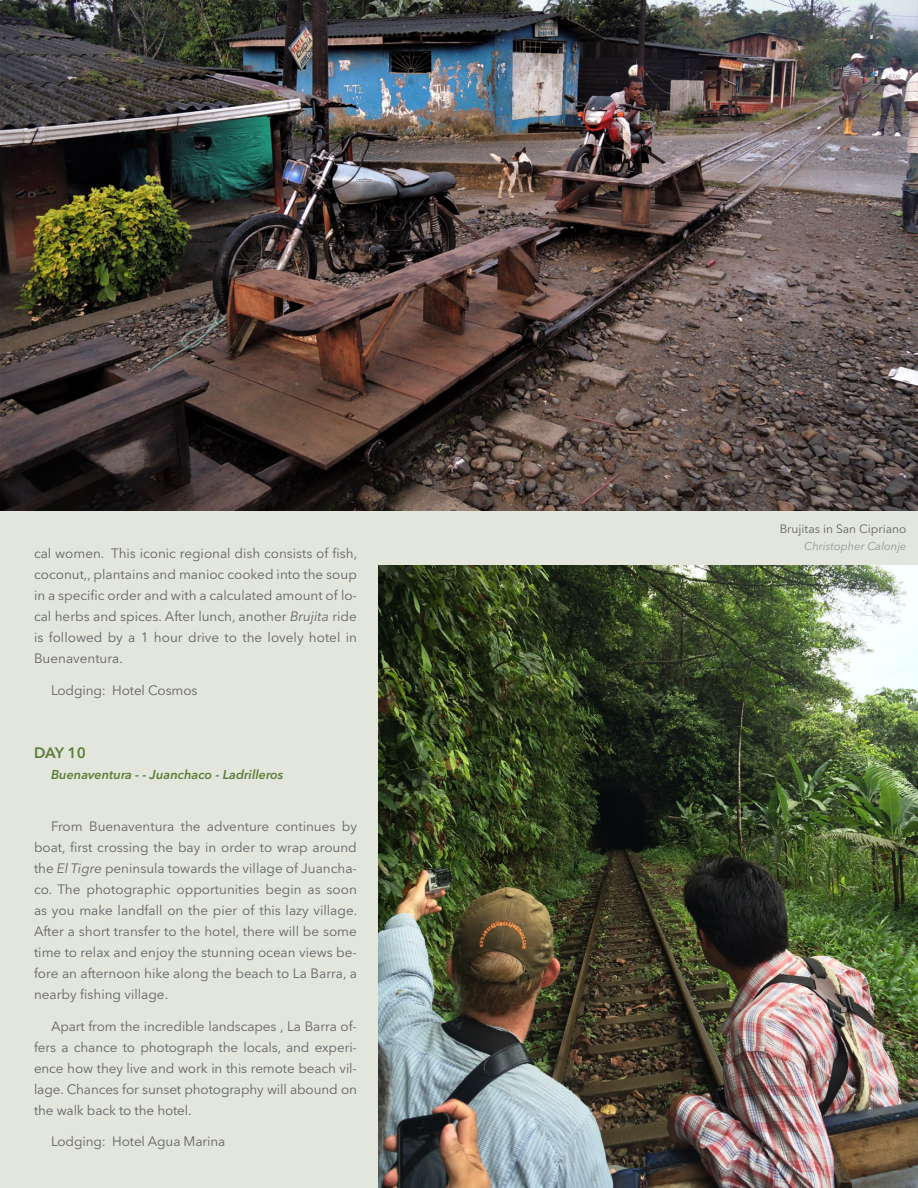
<style>
.page{position:relative;width:918px;height:1188px;background:#e3e6dd}
.page>*{position:absolute;margin:0;border:0;box-sizing:border-box;transform-origin:0 0}
.Titulos{font:600 15px "Avenir Next LT Pro";color:#5a7d37}
.Parrafos{font:13.5px/21px "Avenir Next LT Pro";letter-spacing:-.005em;color:#636366;text-align:justify}
.Subtitulo{font:italic 600 12.75px "Avenir Next LT Pro";color:#5a7d37}
.Pie_de_foto_GRIS_IZQ{font:12px "Avenir Next LT Pro";color:#636366}
.Pie_de_foto_AUTOR_GR{font:italic 11.25px "Avenir Next LT Pro";color:#939598}
.s1{font-style:italic}
</style>
<div class="page">
<img style="left:1px;top:0;width:917px;height:511px">
<img style="left:379px;top:565px;width:539px;height:623px">
<p class="Parrafos" style="left:34px;top:543px;width:325px">cal women. This iconic regional dish consists of fish, coconut,, plantains and manioc cooked into the soup in a specific order and with a calculated amount of lo&shy;cal herbs and spices. After lunch, another <span class="s1">Brujita</span> ride is followed by a 1 hour drive to the lovely hotel in Buenaventura.</p>
<p class="Parrafos" style="left:51px;top:679px;width:148px">Lodging: Hotel Cosmos</p>
<p class="Titulos" style="left:34px;top:743px;width:53px">DAY 10</p>
<p class="Subtitulo" style="left:51px;top:766px;width:234px">Buenaventura - - Juanchaco - Ladrilleros</p>
<p class="Parrafos" style="left:34px;top:816px;width:325px;text-indent:17px">From Buenaventura the adventure continues by boat, first crossing the bay in order to wrap around the <span class="s1">El Tigre</span> peninsula towards the village of Juancha&shy;co. The photographic opportunities begin as soon as you make landfall on the pier of this lazy village.<br>After a short transfer to the hotel, there will be some time to relax and enjoy the stunning ocean views be&shy;fore an afternoon hike along the beach to La Barra, a nearby fishing village.</p>
<p class="Parrafos" style="left:34px;top:1015px;width:324px;text-indent:17px">Apart from the incredible landscapes , La Barra of&shy;fers a chance to photograph the locals, and experi&shy;ence how they live and work in this remote beach vil&shy;lage. Chances for sunset photography will abound on the walk back to the hotel.</p>
<p class="Parrafos" style="left:51px;top:1131px;width:176px">Lodging: Hotel Agua Marina</p>
<p class="Pie_de_foto_GRIS_IZQ" style="left:780px;top:522px;width:128px">Brujitas in San Cipriano</p>
<p class="Pie_de_foto_AUTOR_GR" style="left:804px;top:539px;width:104px">Christopher Calonje</p>
</div>
